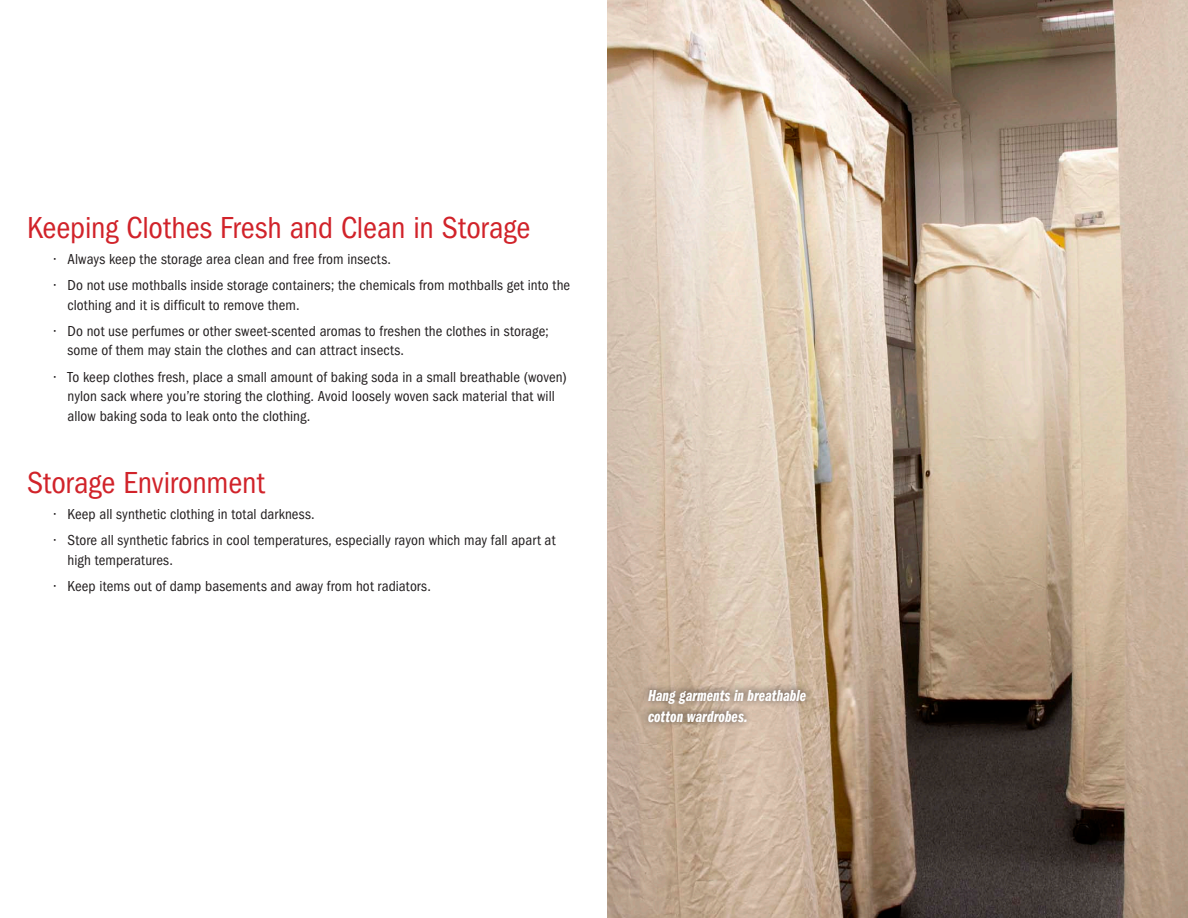
<style>
.page{position:relative;width:1188px;height:918px;background:#fff}
.page>*{position:absolute;margin:0;border:0;box-sizing:border-box;transform-origin:0 0}
.t1{font:condensed 31.5px "ITC Franklin Gothic Std";letter-spacing:-.005em;color:#d1232a}
.t2{font:16.5px/21px "ITC Franklin Gothic Std Dm Cp It";color:#fff}
.bullets{font:condensed 15px/19.5px "ITC Franklin Gothic Std";letter-spacing:.005em;color:#231f20}
</style>
<div class="page">
<img style="left:608px;top:0;width:580px;height:918px">
<div style="left:641px;top:682px;width:172px;height:48px;background:#231f20;opacity:.75"></div>
<p class="t1" style="left:27px;top:209px;width:505px">Keeping Clothes Fresh and Clean in Storage</p>
<p class="bullets" style="left:54px;top:249px;width:338px">• Always keep the storage area clean and free from insects.</p>
<p class="bullets" style="left:68px;top:276px;width:504px;text-indent:-14px">• Do not use mothballs inside storage containers; the chemicals from mothballs get into the clothing and it is difficult to remove them.</p>
<p class="bullets" style="left:68px;top:321px;width:483px;text-indent:-14px">• Do not use perfumes or other sweet-scented aromas to freshen the clothes in storage; some of them may stain the clothes and can attract insects.</p>
<p class="bullets" style="left:68px;top:367px;width:501px;text-indent:-14px">• To keep clothes fresh, place a small amount of baking soda in a small breathable (woven) nylon sack where you’re storing the clothing. Avoid loosely woven sack material that will allow baking soda to leak onto the clothing.</p>
<p class="t1" style="left:27px;top:464px;width:239px">Storage Environment</p>
<p class="bullets" style="left:54px;top:504px;width:262px">• Keep all synthetic clothing in total darkness.</p>
<p class="bullets" style="left:68px;top:531px;width:490px;text-indent:-14px">• Store all synthetic fabrics in cool temperatures, especially rayon which may fall apart at high temperatures.</p>
<p class="bullets" style="left:54px;top:576px;width:378px">• Keep items out of damp basements and away from hot radiators.</p>
<p class="t2" style="left:648px;top:685px;width:160px">Hang garments in breathable cotton wardrobes.</p>
</div>
